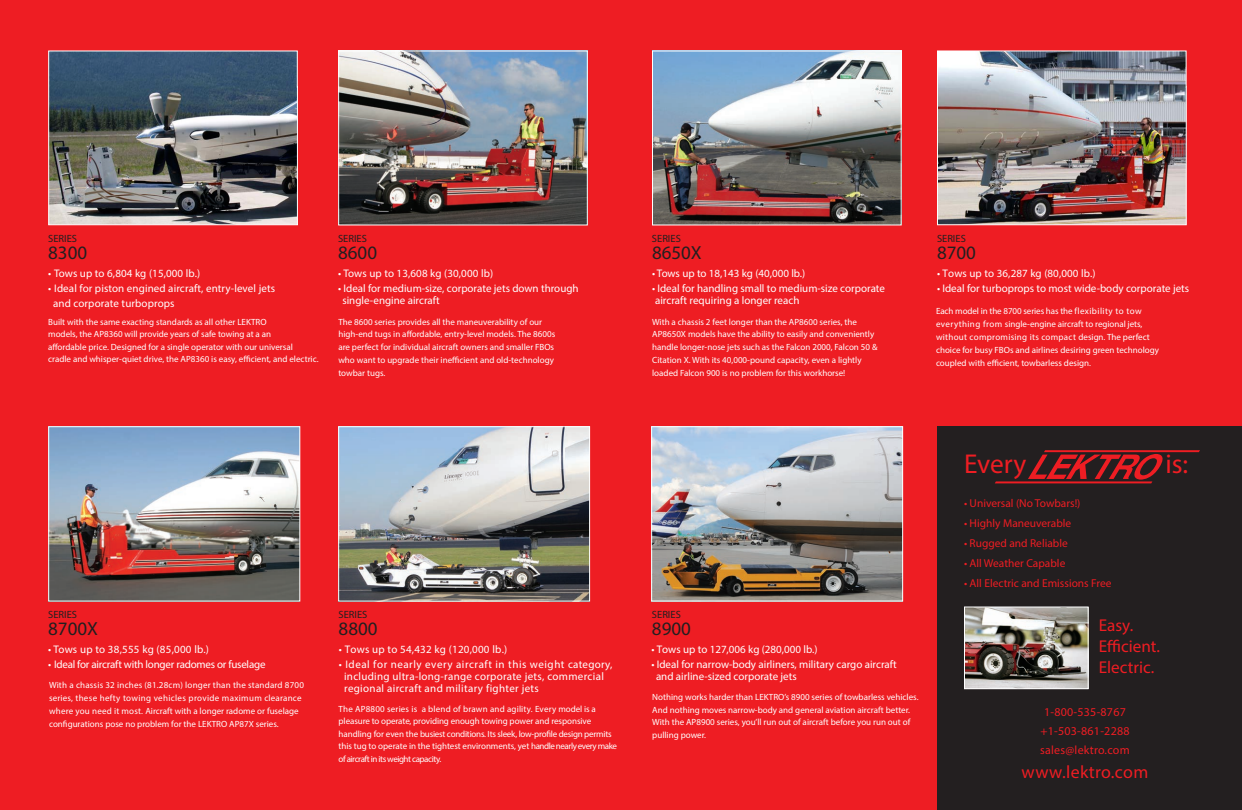
<style>
.page{position:relative;width:1242px;height:810px;background:#ee1d23}
.page>*{position:absolute;margin:0;border:0;box-sizing:border-box;transform-origin:0 0}
.t1{font:27.3px "Myriad Pro";color:#ee1d23}
.t2{font:19px "Myriad Pro";color:#231f20}
.t3{font:17.9px "Myriad Pro";letter-spacing:.02em;color:#ee1d23}
.t4{font:17.1px "Myriad Pro";color:#ee1d23}
.t5{font:12px "Myriad Pro";letter-spacing:.02em;color:#ee1d23}
.t6{font:11.4px "Myriad Pro";color:#ee1d23}
.t7{font:11px "Myriad Pro";color:#fff}
.t8{font:11px/12px "Myriad Pro";letter-spacing:.03em;color:#fff;text-align:center}
.t9{font:11px "Myriad Pro";letter-spacing:.02em;color:#fff}
.t10{font:11px "Myriad Pro";letter-spacing:-.02em;color:#fff}
.t11{font:10.5px "Myriad Pro";color:#231f20}
.t12{font:9px/13px "Myriad Pro";color:#fff}
.t13{font:9px/12.5px "Myriad Pro";letter-spacing:-.025em;color:#fff}
.t14{font:9px "Myriad Pro";letter-spacing:.02em;color:#fff}
</style>
<div class="page">
<img style="left:340px;top:52px;width:246px;height:171px">
<div style="left:338px;top:50px;width:250px;height:175px;border:1px solid #fff"></div>
<img style="left:654px;top:52px;width:246px;height:171px">
<div style="left:652px;top:50px;width:250px;height:175px;border:1px solid #fff"></div>
<img style="left:937px;top:50px;width:250px;height:176px">
<img style="left:653px;top:428px;width:248px;height:172px">
<div style="left:651px;top:426px;width:252px;height:176px;border:1px solid #fff"></div>
<img style="left:340px;top:428px;width:248px;height:172px">
<div style="left:338px;top:426px;width:252px;height:176px;border:1px solid #fff"></div>
<img style="left:48px;top:50px;width:250px;height:176px">
<img style="left:50px;top:428px;width:248px;height:172px">
<div style="left:48px;top:426px;width:252px;height:176px;border:1px solid #fff"></div>
<div style="left:937px;top:426px;width:305px;height:384px;background:#231f20"></div>
<img style="left:966px;top:609px;width:121px;height:78px">
<div style="left:964px;top:607px;width:125px;height:82px;border:1px solid #fff"></div>
<svg style="left:995px;top:450px;width:205px;height:33px"></svg>
<p class="t11" style="left:48px;top:232px;width:30px">SERIES</p>
<p class="t11" style="left:338px;top:232px;width:30px">SERIES</p>
<p class="t11" style="left:652px;top:232px;width:30px">SERIES</p>
<p class="t11" style="left:937px;top:232px;width:30px">SERIES</p>
<p class="t2" style="left:48px;top:241px;width:40px">8300</p>
<p class="t2" style="left:338px;top:241px;width:40px">8600</p>
<p class="t2" style="left:652px;top:241px;width:51px">8650X</p>
<p class="t2" style="left:937px;top:241px;width:40px">8700</p>
<p class="t7" style="left:48px;top:267px;width:154px">• Tows up to 6,804 kg (15,000 lb.)</p>
<p class="t7" style="left:48px;top:282px;width:229px">• Ideal for piston engined aircraft, entry-level jets</p>
<p class="t7" style="left:53px;top:297px;width:123px">and corporate turboprops</p>
<p class="t12" style="left:48px;top:315px;width:225px;line-height:12.5px">Built with the same exacting standards as all other LEKTRO models, the AP8360 will provide years of safe towing at a an</p>
<p class="t12" style="left:48px;top:340px;width:246px">affordable price. Designed for a single operator with our universal</p>
<p class="t12" style="left:48px;top:353px;width:272px">cradle and whisper-quiet drive, the AP8360 is easy, efficient, and electric.</p>
<p class="t7" style="left:338px;top:267px;width:157px">• Tows up to 13,608 kg (30,000 lb)</p>
<p class="t7" style="left:338px;top:282px;width:242px">• Ideal for medium-size, corporate jets down through</p>
<p class="t7" style="left:342px;top:294px;width:99px">single-engine aircraft</p>
<p class="t12" style="left:338px;top:315px;width:218px">The 8600 series provides all the maneuverability of our high-end tugs in affordable, entry-level models. The 8600s are perfect for individual aircraft owners and smaller FBOs who want to upgrade their inefficient and old-technology towbar tugs.</p>
<p class="t7" style="left:652px;top:267px;width:155px">• Tows up to 18,143 kg (40,000 lb.)</p>
<p class="t7" style="left:652px;top:282px;width:235px">• Ideal for handling small to medium-size corporate</p>
<p class="t7" style="left:655px;top:294px;width:146px">aircraft requiring a longer reach</p>
<p class="t12" style="left:652px;top:315px;width:227px">With a chassis 2 feet longer than the AP8600 series, the AP8650X models have the ability to easily and conveniently handle longer-nose jets such as the Falcon 2000, Falcon 50 &amp; Citation X. With its 40,000-pound capacity, even a lightly loaded Falcon 900 is no problem for this workhorse!</p>
<p class="t7" style="left:937px;top:267px;width:160px">• Tows up to 36,287 kg (80,000 lb.)</p>
<p class="t7" style="left:937px;top:282px;width:254px">• Ideal for turboprops to most wide-body corporate jets</p>
<p class="t12" style="left:936px;top:304px;width:225px">Each model in the 8700 series has the flexibility to tow everything from single-engine aircraft to regional jets, without compromising its compact design. The perfect choice for busy FBOs and airlines desiring green technology coupled with efficient, towbarless design.</p>
<p class="t1" style="left:964px;top:447px;width:64px">Every</p>
<p class="t1" style="left:1165px;top:447px;width:24px">is:</p>
<p class="t6" style="left:964px;top:496px;width:118px">• Universal (No Towbars!)</p>
<p class="t6" style="left:964px;top:516px;width:109px">• Highly Maneuverable</p>
<p class="t6" style="left:964px;top:536px;width:105px">• Rugged and Reliable</p>
<p class="t6" style="left:964px;top:556px;width:103px">• All Weather Capable</p>
<p class="t6" style="left:964px;top:576px;width:149px">• All Electric and Emissions Free</p>
<p class="t11" style="left:48px;top:608px;width:30px">SERIES</p>
<p class="t11" style="left:339px;top:608px;width:30px">SERIES</p>
<p class="t11" style="left:652px;top:608px;width:30px">SERIES</p>
<p class="t2" style="left:48px;top:617px;width:51px">8700X</p>
<p class="t9" style="left:48px;top:643px;width:162px">• Tows up to 38,555 kg (85,000 lb.)</p>
<p class="t10" style="left:48px;top:658px;width:219px">• Ideal for aircraft with longer radomes or fuselage</p>
<p class="t14" style="left:49px;top:679px;width:256px">With a chassis 32 inches (81.28cm) longer than the standard 8700</p>
<p class="t12" style="left:49px;top:691px;width:254px">series, these hefty towing vehicles provide maximum clearance where you need it most. Aircraft with a longer radome or fuselage configurations pose no problem for the LEKTRO AP87X series.</p>
<p class="t2" style="left:339px;top:617px;width:40px">8800</p>
<p class="t9" style="left:339px;top:643px;width:170px">• Tows up to 54,432 kg (120,000 lb.)</p>
<p class="t8" style="left:339px;top:658px;width:275px">• Ideal for nearly every aircraft in this weight category, including ultra-long-range corporate jets, commercial</p>
<p class="t8" style="left:344px;top:682px;width:196px">regional aircraft and military fighter jets</p>
<p class="t14" style="left:339px;top:703px;width:259px">The AP8800 series is a blend of brawn and agility. Every model is a</p>
<p class="t12" style="left:339px;top:715px;width:254px">pleasure to operate, providing enough towing power and responsive</p>
<p class="t13" style="left:339px;top:727px;width:280px">handling for even the busiest conditions. Its sleek, low-profile design permits this tug to operate in the tightest environments, yet handle nearly every make of aircraft in its weight capacity.</p>
<p class="t2" style="left:652px;top:617px;width:40px">8900</p>
<p class="t7" style="left:651px;top:643px;width:168px">• Tows up to 127,006 kg (280,000 lb.)</p>
<p class="t7" style="left:651px;top:658px;width:247px">• Ideal for narrow-body airliners, military cargo aircraft</p>
<p class="t7" style="left:656px;top:670px;width:142px">and airline-sized corporate jets</p>
<p class="t12" style="left:652px;top:691px;width:268px;line-height:12.5px">Nothing works harder than LEKTRO’s 8900 series of towbarless vehicles.<br>And nothing moves narrow-body and general aviation aircraft better.<br>With the AP8900 series, you’ll run out of aircraft before you run out of pulling power.</p>
<p class="t4" style="left:1099px;top:615px;width:36px">Easy.</p>
<p class="t4" style="left:1099px;top:636px;width:63px">Efficient.</p>
<p class="t4" style="left:1099px;top:657px;width:57px">Electric.</p>
<p class="t5" style="left:1044px;top:705px;width:83px">1-800-535-8767</p>
<p class="t5" style="left:1040px;top:724px;width:91px">+1-503-861-2288</p>
<p class="t5" style="left:1040px;top:743px;width:91px">sales@lektro.com</p>
<p class="t3" style="left:1022px;top:761px;width:128px">www.lektro.com</p>
</div>
